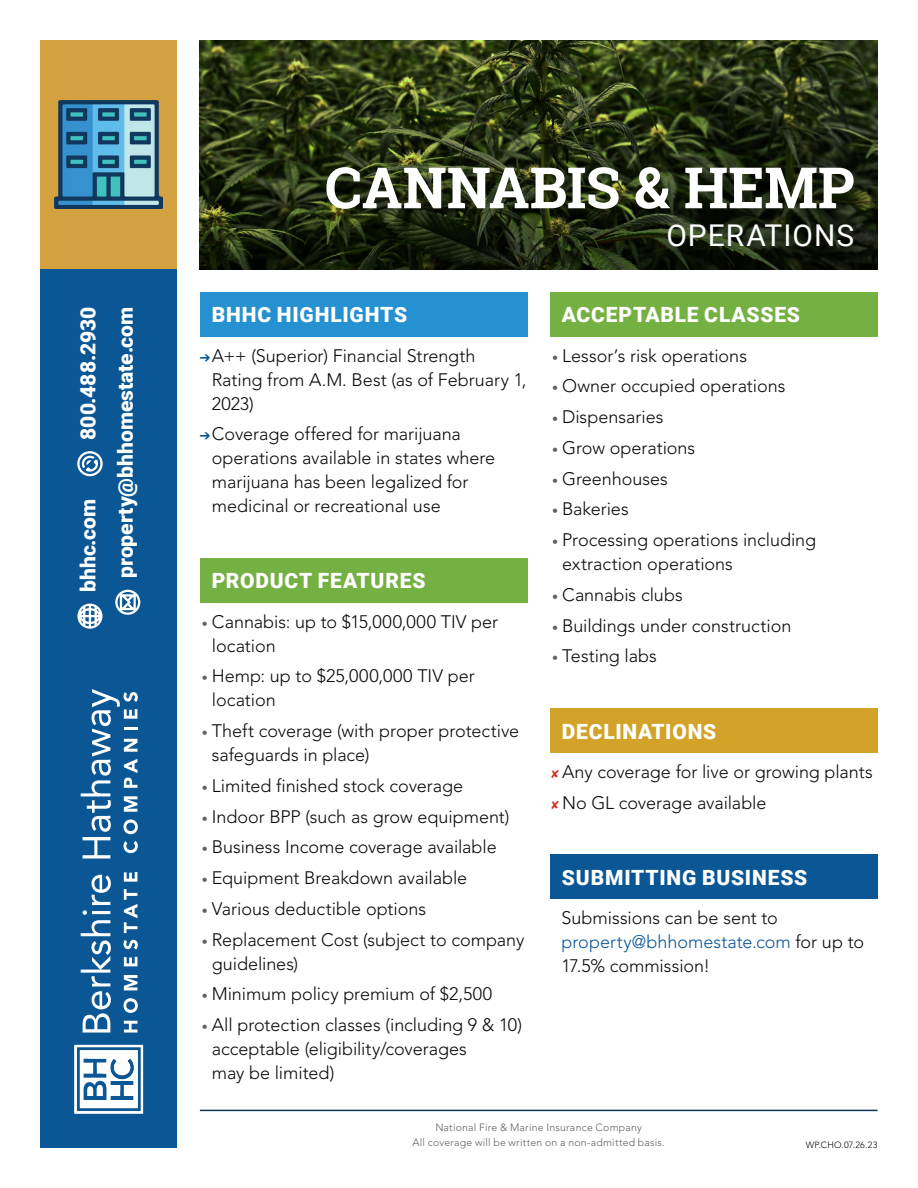
<style>
.page{position:relative;width:918px;height:1188px;background:#fff}
.page>*{position:absolute;margin:0;border:0;box-sizing:border-box;transform-origin:0 0}
.Slab_Header_Black{font:700 57px "Roboto Slab";letter-spacing:-.005em;color:#fff}
.Regular_Header_Black{font:30px "Roboto";letter-spacing:.03em;color:#fff}
.Roboto_Black_Contact_Info_White{font:900 21px "Roboto";letter-spacing:.04em;color:#fff}
.Contact_Info_White{font:900 21px "Roboto";color:#fff}
.Roboto_Black_Titles_White{font:900 21px "Roboto";letter-spacing:.04em;color:#fff}
.Text{font:300 18px/24px "Avenir LT Std";color:#090a09}
.Writing_Paper{font:300 10.5px/15px "Avenir LT Std";letter-spacing:.02em;color:#5f6162;text-align:center}
.Page_Number{font:300 9px "Avenir LT Std";letter-spacing:.02em;color:#090a09}
.s1{font-weight:900;font-size:12px;color:#5f6162}
.s2{color:#0b5695}
</style>
<div class="page">
<div style="left:40px;top:40px;width:137px;height:229px;background:#d3a140"></div>
<img style="left:55px;top:101px;width:108px;height:108px">
<div style="left:40px;top:269px;width:137px;height:879px;background:#0b5695"></div>
<svg style="left:74px;top:1045px;width:69px;height:69px"></svg>
<svg style="left:81px;top:875px;width:30px;height:158px"></svg>
<svg style="left:124px;top:1021px;width:13px;height:12px"></svg>
<svg style="left:124px;top:998px;width:14px;height:15px"></svg>
<svg style="left:124px;top:975px;width:13px;height:15px"></svg>
<svg style="left:124px;top:957px;width:13px;height:9px"></svg>
<svg style="left:124px;top:940px;width:14px;height:10px"></svg>
<svg style="left:124px;top:889px;width:13px;height:44px"></svg>
<svg style="left:124px;top:872px;width:13px;height:10px"></svg>
<svg style="left:81px;top:689px;width:57px;height:170px"></svg>
<svg style="left:77px;top:604px;width:25px;height:25px"></svg>
<svg style="left:77px;top:451px;width:26px;height:26px"></svg>
<svg style="left:115px;top:590px;width:25px;height:25px"></svg>
<hr style="left:200px;top:1110px;width:677px;height:1px;background:#113559">
<div style="left:200px;top:558px;width:327px;height:45px;background:#75b042"></div>
<div style="left:550px;top:292px;width:327px;height:45px;background:#75b042"></div>
<div style="left:550px;top:854px;width:327px;height:45px;background:#0b5695"></div>
<div style="left:550px;top:708px;width:327px;height:45px;background:#d2a328"></div>
<div style="left:200px;top:292px;width:327px;height:45px;background:#2691d0"></div>
<img style="left:200px;top:40px;width:677px;height:229px">
<p class="Contact_Info_White" style="left:73px;top:440px;width:134px;rotate:-90deg">800.488.2930</p>
<p class="Contact_Info_White" style="left:73px;top:592px;width:95px;rotate:-90deg">bhhc.com</p>
<p class="Contact_Info_White" style="left:111px;top:578px;width:273px;rotate:-90deg">property@bhhomestate.com</p>
<p class="Slab_Header_Black" style="left:325px;top:149px;width:531px">CANNABIS &amp; HEMP</p>
<p class="Regular_Header_Black" style="left:666px;top:215px;width:189px">OPERATIONS</p>
<p class="Roboto_Black_Contact_Info_White" style="left:212px;top:300px;width:197px">BHHC HIGHLIGHTS</p>
<p class="Text" style="left:212px;top:343px;width:316px">A++ (Superior) Financial Strength<br>Rating from A.M. Best (as of February 1,<br>2023)</p>
<p class="Text" style="left:212px;top:422px;width:285px">Coverage offered for marijuana operations available in states where marijuana has been legalized for medicinal or recreational use</p>
<p class="Roboto_Black_Contact_Info_White" style="left:212px;top:566px;width:215px">PRODUCT FEATURES</p>
<p class="Text" style="left:212px;top:609px;width:288px;text-indent:-10px"><span class="s1">•</span> Cannabis: up to $15,000,000 TIV per location</p>
<p class="Text" style="left:212px;top:664px;width:264px;text-indent:-10px"><span class="s1">•</span> Hemp: up to $25,000,000 TIV per location</p>
<p class="Text" style="left:212px;top:719px;width:309px;text-indent:-10px"><span class="s1">•</span> Theft coverage (with proper protective safeguards in place)</p>
<p class="Text" style="left:202px;top:774px;width:263px"><span class="s1">•</span> Limited finished stock coverage</p>
<p class="Text" style="left:202px;top:804px;width:309px"><span class="s1">•</span> Indoor BPP (such as grow equipment)</p>
<p class="Text" style="left:202px;top:835px;width:296px"><span class="s1">•</span> Business Income coverage available</p>
<p class="Text" style="left:202px;top:866px;width:267px"><span class="s1">•</span> Equipment Breakdown available</p>
<p class="Text" style="left:202px;top:897px;width:226px"><span class="s1">•</span> Various deductible options</p>
<p class="Text" style="left:212px;top:927px;width:314px;text-indent:-10px"><span class="s1">•</span> Replacement Cost (subject to company guidelines)</p>
<p class="Text" style="left:202px;top:982px;width:292px"><span class="s1">•</span> Minimum policy premium of $2,500</p>
<p class="Text" style="left:212px;top:1013px;width:312px;text-indent:-10px"><span class="s1">•</span> All protection classes (including 9 &amp; 10) acceptable (eligibility/coverages<br>may be limited)</p>
<p class="Roboto_Black_Contact_Info_White" style="left:562px;top:300px;width:240px">ACCEPTABLE CLASSES</p>
<p class="Text" style="left:552px;top:343px;width:196px"><span class="s1">•</span> Lessor’s risk operations</p>
<p class="Text" style="left:552px;top:374px;width:235px"><span class="s1">•</span> Owner occupied operations</p>
<p class="Text" style="left:552px;top:405px;width:113px"><span class="s1">•</span> Dispensaries</p>
<p class="Text" style="left:552px;top:436px;width:145px"><span class="s1">•</span> Grow operations</p>
<p class="Text" style="left:552px;top:466px;width:117px"><span class="s1">•</span> Greenhouses</p>
<p class="Text" style="left:552px;top:497px;width:78px"><span class="s1">•</span> Bakeries</p>
<p class="Text" style="left:562px;top:528px;width:255px;text-indent:-10px"><span class="s1">•</span> Processing operations including extraction operations</p>
<p class="Text" style="left:552px;top:583px;width:132px"><span class="s1">•</span> Cannabis clubs</p>
<p class="Text" style="left:552px;top:613px;width:241px"><span class="s1">•</span> Buildings under construction</p>
<p class="Text" style="left:552px;top:644px;width:106px"><span class="s1">•</span> Testing labs</p>
<p class="Roboto_Black_Contact_Info_White" style="left:562px;top:716px;width:156px">DECLINATIONS</p>
<p class="Text" style="left:562px;top:760px;width:312px">Any coverage for live or growing plants</p>
<p class="Text" style="left:562px;top:791px;width:206px">No GL coverage available</p>
<p class="Roboto_Black_Titles_White" style="left:562px;top:862px;width:247px">SUBMITTING BUSINESS</p>
<p class="Text" style="left:562px;top:906px;width:304px">Submissions can be sent to <span class="s2">property@bhhomestate.com</span> for up to<br>17.5% commission!</p>
<p class="Writing_Paper" style="left:412px;top:1120px;width:254px">National Fire &amp; Marine Insurance Company<br>All coverage will be written on a non-admitted basis.</p>
<p class="Page_Number" style="left:806px;top:1139px;width:73px">WP.CHO.07.26.23</p>
</div>
